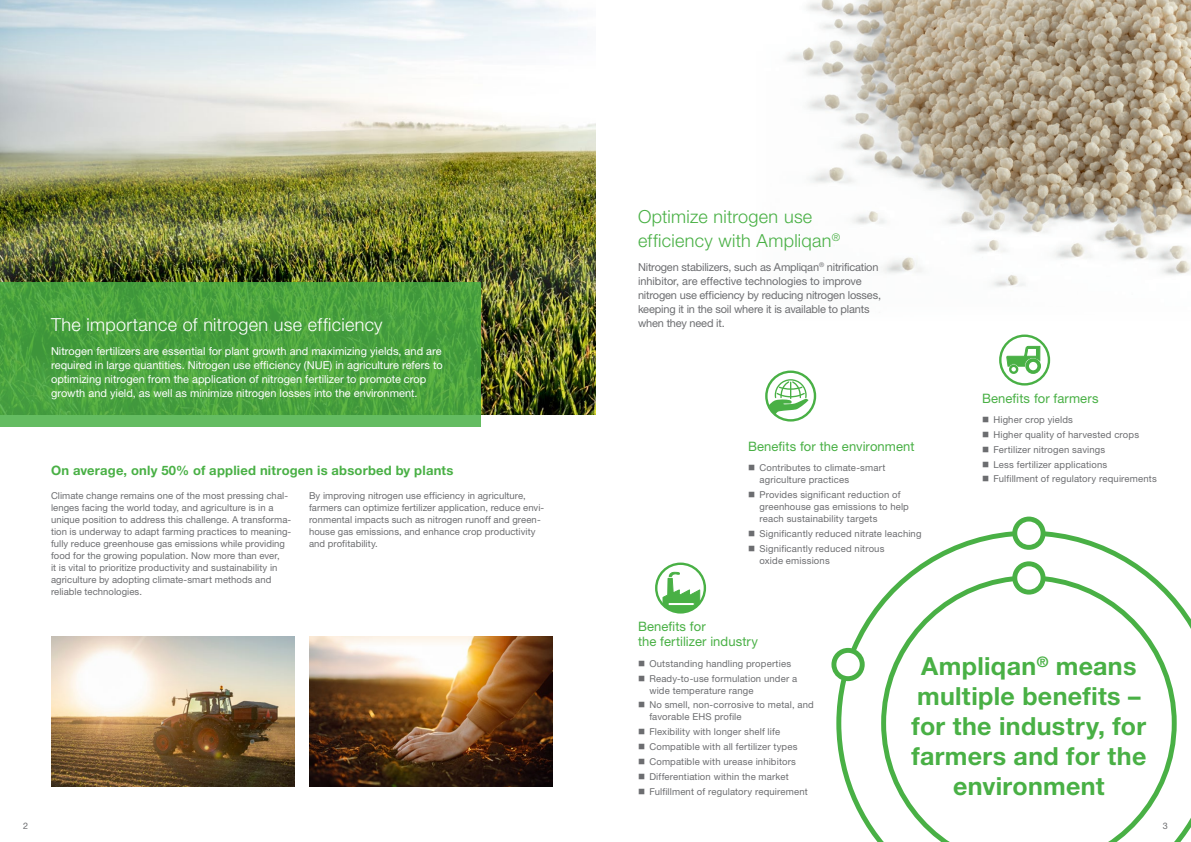
<style>
.page{position:relative;width:1191px;height:842px;background:#fff}
.page>*{position:absolute;margin:0;border:0;box-sizing:border-box;transform-origin:0 0}
.t1{font:700 25px/30px "Helvetica Neue LT Std";letter-spacing:.015em;color:#49b045;text-align:center}
.t2{font:300 18px/24px "Helvetica Neue LT Std";letter-spacing:.015em;color:#49b045}
.t3{font:300 18px "Helvetica Neue LT Std";letter-spacing:.015em;color:#fff}
.t4{font:13px/15.6px "Helvetica Neue LT Std";letter-spacing:.005em;color:#49b045}
.t5{font:700 13px "Helvetica Neue LT Std";letter-spacing:.015em;color:#49b045}
.t6{font:11px/14px "Helvetica Neue LT Std";color:#fff}
.t7{font:11px/14px "Helvetica Neue LT Std";letter-spacing:-.015em;color:#6c6d70}
.t8{font:9.5px/12px "Helvetica Neue LT Std";letter-spacing:.01em;color:#6c6d70}
.t9{font:9px "Helvetica Neue LT Std";color:#6c6d70}
</style>
<div class="page">
<img style="left:0;top:0;width:595px;height:415px">
<img style="left:309px;top:637px;width:244px;height:150px">
<img style="left:51px;top:637px;width:244px;height:150px">
<img style="left:787px;top:0;width:404px;height:287px">
<svg style="left:0;top:283px;width:481px;height:144px;background:#4ca442"></svg>
<svg style="left:831px;top:517px;width:360px;height:325px"></svg>
<svg style="left:881px;top:561px;width:295px;height:281px"></svg>
<svg style="left:656px;top:564px;width:49px;height:48px"></svg>
<svg style="left:662px;top:572px;width:38px;height:40px"></svg>
<div style="left:655px;top:562px;width:51px;height:52px;border:2px solid #49b045;border-radius:50%"></div>
<svg style="left:1000px;top:336px;width:49px;height:48px"></svg>
<svg style="left:1006px;top:346px;width:34px;height:38px"></svg>
<div style="left:1009px;top:365px;width:9px;height:9px;border:2px solid #49b045;border-radius:50%"></div>
<div style="left:1025px;top:358px;width:16px;height:16px;border:4px solid #49b045;border-radius:50%"></div>
<div style="left:999px;top:334px;width:51px;height:52px;border:2px solid #49b045;border-radius:50%"></div>
<svg style="left:766px;top:372px;width:49px;height:48px"></svg>
<svg style="left:767px;top:378px;width:41px;height:42px"></svg>
<div style="left:765px;top:370px;width:51px;height:52px;border:2px solid #49b045;border-radius:50%"></div>
<h2 class="t3" style="left:51px;top:313px;width:333px">The importance of nitrogen use efficiency</h2>
<p class="t6" style="left:51px;top:343px;width:393px">Nitrogen fertilizers are essential for plant growth and maximizing yields, and are required in large quantities. Nitrogen use efficiency (NUE) in agriculture refers to optimizing nitrogen from the application of nitrogen fertilizer to promote crop growth and yield, as well as minimize nitrogen losses into the environment.</p>
<h3 class="t5" style="left:51px;top:462px;width:404px">On average, only 50% of applied nitrogen is absorbed by plants</h3>
<p class="t8" style="left:51px;top:489px;width:242px">Climate change remains one of the most pressing chal&shy;lenges facing the world today, and agriculture is in a unique position to address this challenge. A transforma&shy;tion is underway to adapt farming practices to meaning&shy;fully reduce greenhouse gas emissions while providing food for the growing population. Now more than ever,<br>it is vital to prioritize productivity and sustainability in agriculture by adopting climate-smart methods and reliable technologies.</p>
<p class="t8" style="left:309px;top:489px;width:237px">By improving nitrogen use efficiency in agriculture, farmers can optimize fertilizer application, reduce envi&shy;ronmental impacts such as nitrogen runoff and green&shy;house gas emissions, and enhance crop productivity and profitability.</p>
<h2 class="t2" style="left:638px;top:204px;width:204px">Optimize nitrogen use efficiency with Ampliqan<sup>®</sup></h2>
<p class="t7" style="left:638px;top:259px;width:244px">Nitrogen stabilizers, such as Ampliqan<sup>®</sup> nitrification inhibitor, are effective technologies to improve nitrogen use efficiency by reducing nitrogen losses, keeping it in the soil where it is available to plants when they need it.</p>
<h3 class="t4" style="left:748px;top:438px;width:168px">Benefits for the environment</h3>
<p class="t8" style="left:759px;top:462px;width:127px">Contributes to climate-smart agriculture practices</p>
<p class="t8" style="left:759px;top:488px;width:151px">Provides significant reduction of greenhouse gas emissions to help reach sustainability targets</p>
<p class="t8" style="left:759px;top:526px;width:163px;line-height:14.8px">Significantly reduced nitrate leaching<br>Significantly reduced nitrous</p>
<p class="t8" style="left:759px;top:554px;width:72px">oxide emissions</p>
<h3 class="t4" style="left:982px;top:390px;width:118px">Benefits for farmers</h3>
<p class="t8" style="left:993px;top:412px;width:165px;line-height:14.8px">Higher crop yields<br>Higher quality of harvested crops<br>Fertilizer nitrogen savings<br>Less fertilizer applications<br>Fulfillment of regulatory requirements</p>
<h3 class="t4" style="left:638px;top:618px;width:121px">Benefits for<br>the fertilizer industry</h3>
<p class="t8" style="left:649px;top:656px;width:149px;line-height:14.8px">Outstanding handling properties<br>Ready-to-use formulation under a</p>
<p class="t8" style="left:649px;top:683px;width:166px;line-height:14.8px">wide temperature range<br>No smell, non-corrosive to metal, and</p>
<p class="t8" style="left:649px;top:709px;width:160px;line-height:14.8px">favorable EHS profile<br>Flexibility with longer shelf life Compatible with all fertilizer types Compatible with urease inhibitors Differentiation within the market Fulfillment of regulatory requirement</p>
<h1 class="t1" style="left:911px;top:651px;width:236px">Ampliqan<sup>®</sup> means multiple benefits – for the industry, for farmers and for the environment</h1>
<p class="t9" style="left:23px;top:820px;width:7px">2</p>
<p class="t9" style="left:1163px;top:820px;width:7px">3</p>
</div>
